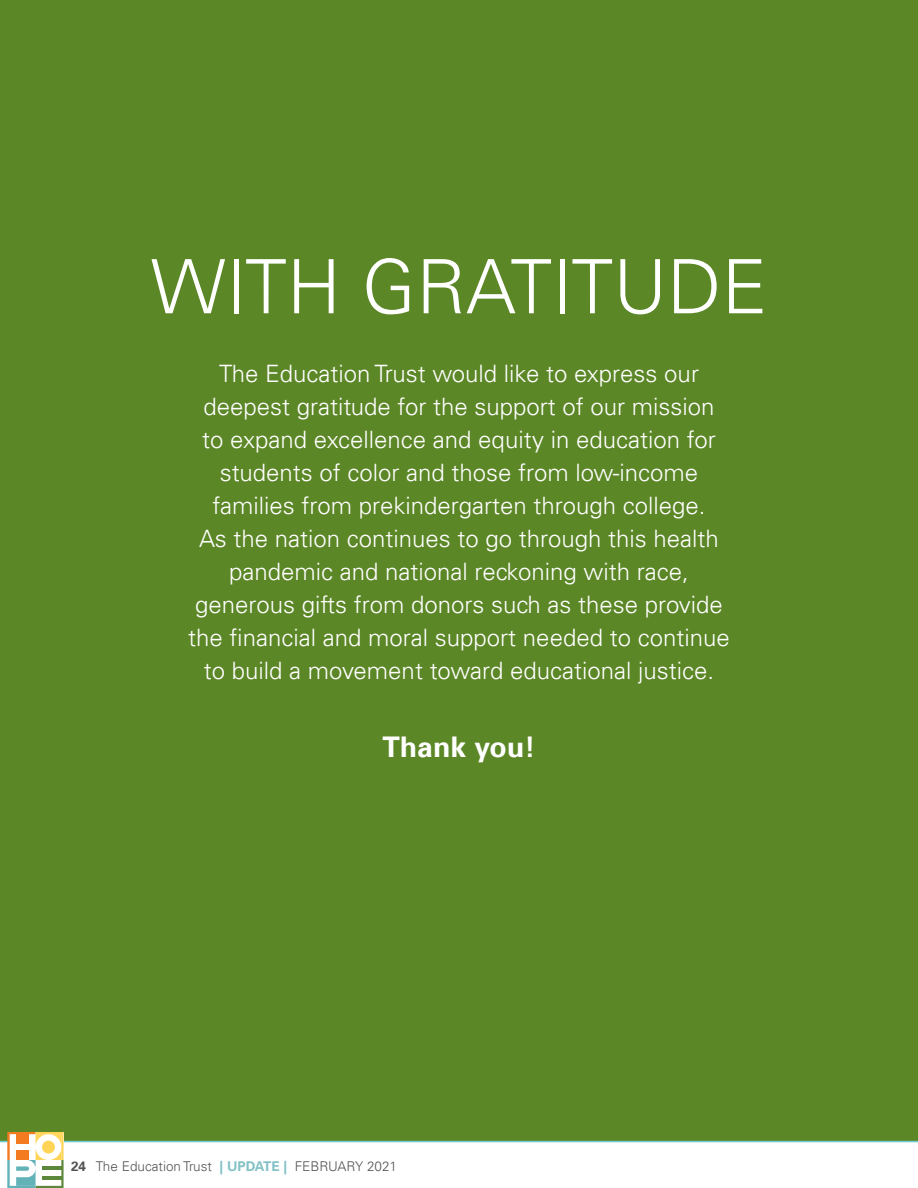
<style>
.page{position:relative;width:918px;height:1188px;background:#fff}
.page>*{position:absolute;margin:0;border:0;box-sizing:border-box;transform-origin:0 0}
.t1{font:300 75px "Univers LT";color:#fff}
.t2{font:700 28.5px "Univers LT";color:#fff}
.t3{font:300 24px/33px "Univers LT";color:#fff;text-align:center}
.t4{font:300 13.5px "Univers LT";color:#292829}
.s1{font-weight:700}
.s2{font-weight:700;color:#63b2b8}
</style>
<div class="page">
<div style="left:0;top:0;width:918px;height:1141px;background:#5c8727"></div>
<hr style="left:0;top:1141px;width:918px;height:1px;background:#72cbd2">
<svg style="left:8px;top:1132px;width:56px;height:56px"></svg>
<h1 class="t1" style="left:151px;top:241px;width:618px">WITH GRATITUDE</h1>
<p class="t3" style="left:188px;top:357px;width:543px">The Education Trust would like to express our deepest gratitude for the support of our mission<br>to expand excellence and equity in education for students of color and those from low-income families from prekindergarten through college.<br>As the nation continues to go through this health pandemic and national reckoning with race, generous gifts from donors such as these provide the financial and moral support needed to continue to build a movement toward educational justice.</p>
<p class="t2" style="left:382px;top:730px;width:155px">Thank you!</p>
<p class="t4" style="left:71px;top:1158px;width:328px"><span class="s1">24</span> The Education Trust <span class="s2">| UPDATE |</span> FEBRUARY 2021</p>
</div>
